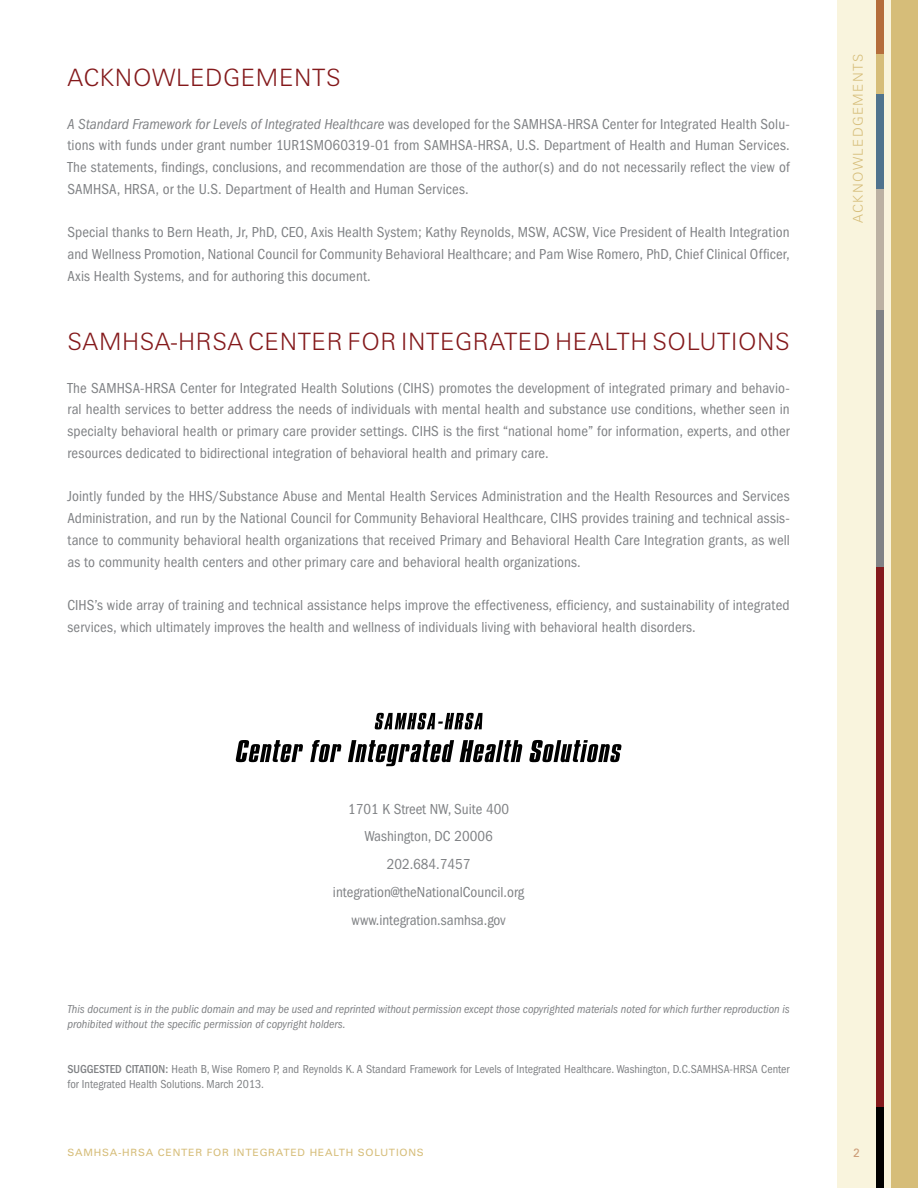
<style>
.page{position:relative;width:918px;height:1188px;background:#fff}
.page>*{position:absolute;margin:0;border:0;box-sizing:border-box;transform-origin:0 0}
.t1{font:300 24px "Zurich BT";letter-spacing:.025em;color:#84191b}
.t2{font:condensed 15px/21.8px "Franklin Gothic";letter-spacing:.005em;color:#808285;text-align:justify}
.t3{font:300 13.5px "Zurich BT";letter-spacing:.1em;color:#d6bd79}
.t4{font:italic condensed 12px/15px "Franklin Gothic";color:#808285}
.t5{font:condensed 12px/15px "Franklin Gothic";color:#808285}
.t6{font:12px "Zurich BT";color:#cd9d78}
.t7{font:10.05px "Zurich BT";letter-spacing:.075em;color:#d6bd79;scale:1.04 1}
.s1{font-style:italic}
.s2{font-weight:500}
</style>
<div class="page">
<div style="left:837px;top:0;width:81px;height:1188px;background:#f9f4dd"></div>
<div style="left:891px;top:0;width:27px;height:1188px;background:#d6bd79"></div>
<div style="left:877px;top:567px;width:7px;height:540px;background:#84191b"></div>
<div style="left:877px;top:1107px;width:7px;height:81px;background:#000"></div>
<div style="left:877px;top:0;width:7px;height:54px;background:#b56d3a"></div>
<div style="left:877px;top:54px;width:7px;height:40px;background:#d6bd79"></div>
<div style="left:877px;top:94px;width:7px;height:95px;background:#50738d"></div>
<div style="left:877px;top:189px;width:7px;height:121px;background:#bbb1a2"></div>
<div style="left:877px;top:310px;width:7px;height:257px;background:#808285"></div>
<svg style="left:235px;top:740px;width:387px;height:26px"></svg>
<svg style="left:374px;top:713px;width:109px;height:16px"></svg>
<h1 class="t1" style="left:68px;top:63px;width:275px">ACKNOWLEDGEMENTS</h1>
<p class="t2" style="left:68px;top:113px;width:724px"><span class="s1">A Standard Framework for Levels of Integrated Healthcare</span> was developed for the SAMHSA-HRSA Center for Integrated Health Solu&shy;tions with funds under grant number 1UR1SMO60319-01 from SAMHSA-HRSA, U.S. Department of Health and Human Services.<br>The statements, findings, conclusions, and recommendation are those of the author(s) and do not necessarily reflect the view of SAMHSA, HRSA, or the U.S. Department of Health and Human Services.</p>
<p class="t2" style="left:68px;top:222px;width:724px">Special thanks to Bern Heath, Jr, PhD, CEO, Axis Health System; Kathy Reynolds, MSW, ACSW, Vice President of Health Integration and Wellness Promotion, National Council for Community Behavioral Healthcare; and Pam Wise Romero, PhD, Chief Clinical Officer, Axis Health Systems, and for authoring this document.</p>
<h1 class="t1" style="left:68px;top:327px;width:197px">SAM HSA-HRSA CENTER</h1>
<h1 class="t1" style="left:348px;top:327px;width:69px">FOR INTEGR</h1>
<h1 class="t1" style="left:489px;top:327px;width:31px">ATED</h1>
<h1 class="t1" style="left:555px;top:327px;width:114px">HEALTH SOL</h1>
<h1 class="t1" style="left:700px;top:327px;width:33px">UTIONS</h1>
<p class="t2" style="left:68px;top:377px;width:724px">The SAMHSA-HRSA Center for Integrated Health Solutions (CIHS) promotes the development of integrated primary and behavio&shy;ral health services to better address the needs of individuals with mental health and substance use conditions, whether seen in specialty behavioral health or primary care provider settings. CIHS is the first “national home” for information, experts, and other resources dedicated to bidirectional integration of behavioral health and primary care.</p>
<p class="t2" style="left:68px;top:486px;width:724px">Jointly funded by the HHS/Substance Abuse and Mental Health Services Administration and the Health Resources and Services Administration, and run by the National Council for Community Behavioral Healthcare, CIHS provides training and technical assis&shy;tance to community behavioral health organizations that received Primary and Behavioral Health Care Integration grants, as well as to community health centers and other primary care and behavioral health organizations.</p>
<p class="t2" style="left:68px;top:594px;width:724px">CIHS’s wide array of training and technical assistance helps improve the effectiveness, efficiency, and sustainability of integrated services, which ultimately improves the health and wellness of individuals living with behavioral health disorders.</p>
<p class="t3" style="left:850px;top:223px;width:170px;rotate:-90deg">ACKNOWLEDGEMENTS</p>
<p class="t2" style="left:333px;top:795px;width:193px;line-height:27.8px;text-align:center">1701 K Street NW, Suite 400<br>Washington, DC 20006<br>202.684.7457 integration@theNationalCouncil.org www.integration.samhsa.gov</p>
<p class="t4" style="left:68px;top:1001px;width:724px">This document is in the public domain and may be used and reprinted without permission except those copyrighted materials noted for which further reproduction is prohibited without the specific permission of copyright holders.</p>
<p class="t5" style="left:68px;top:1061px;width:724px"><span class="s2">SUGGESTED CITATION:</span> Heath B, Wise Romero P, and Reynolds K. A Standard Framework for Levels of Integrated Healthcare. Washington, D.C.SAMHSA-HRSA Center for Integrated Health Solutions. March 2013.</p>
<p class="t7" style="left:68px;top:1146px;width:344px">SAMHSA-HRSA CENTER FOR INTEGRATED HEALTH SOLUTIONS</p>
<p class="t6" style="left:853px;top:1145px;width:8px">2</p>
</div>
